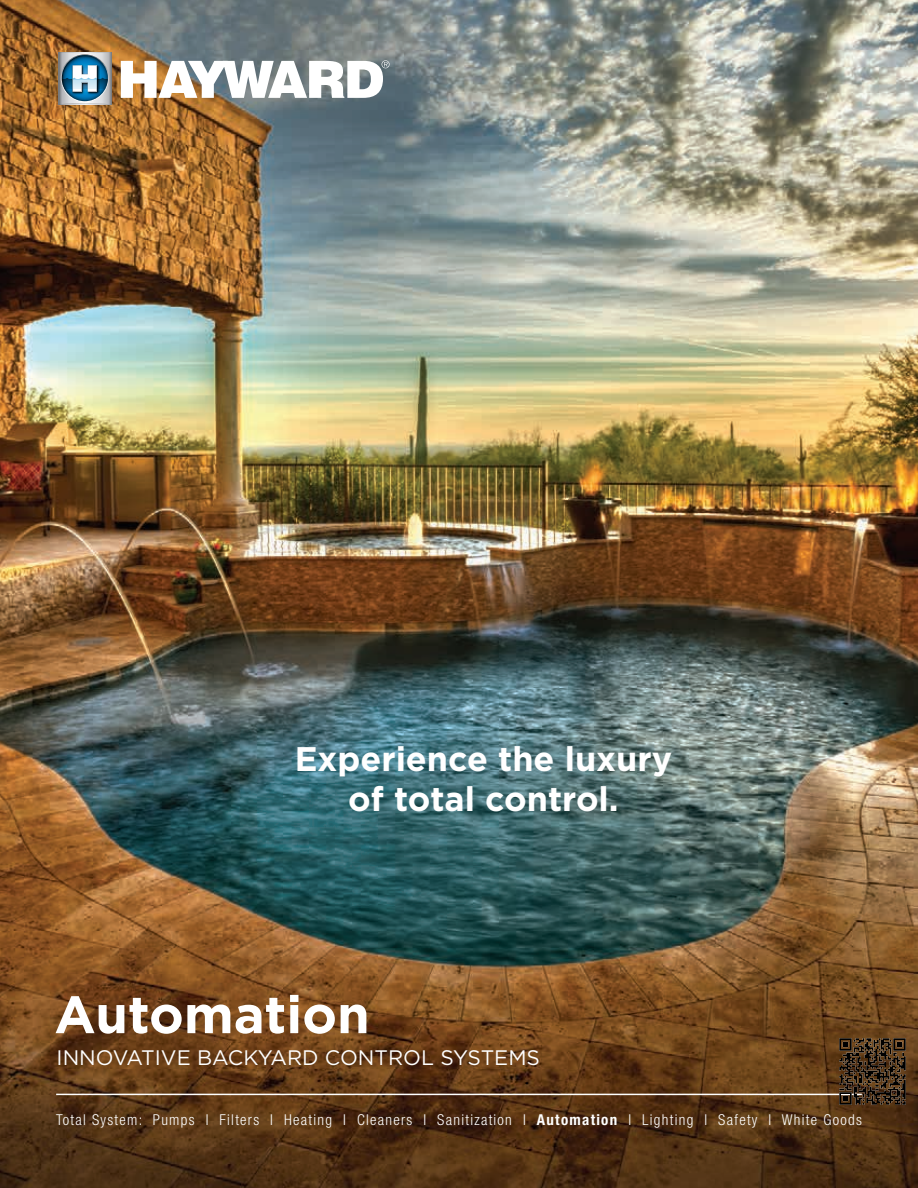
<style>
.page{position:relative;width:918px;height:1188px;background:#fff}
.page>*{position:absolute;margin:0;border:0;box-sizing:border-box;transform-origin:0 0}
.t1{font:700 52.5px "Gotham";color:#fff}
.t2{font:700 34.05px/39.9px "Gotham";color:#fff;text-align:center}
.t3{font:21px "Gotham";color:#fff}
.t4{font:300 condensed 15px "Helvetica Neue LT Std";letter-spacing:.085em;color:#fff}
.s1{font-weight:700}
</style>
<div class="page">
<img style="left:0;top:0;width:918px;height:1188px">
<img style="left:48px;top:40px;width:76px;height:79px">
<svg style="left:59px;top:52px;width:52px;height:1px"></svg>
<svg style="left:62px;top:55px;width:46px;height:46px"></svg>
<svg style="left:59px;top:65px;width:52px;height:39px"></svg>
<svg style="left:121px;top:60px;width:269px;height:38px"></svg>
<hr style="left:56px;top:1094px;width:806px;height:1px;background:#fff">
<img style="left:832px;top:1032px;width:80px;height:80px">
<p class="t2" style="left:295px;top:738px;width:379px">Experience the luxury of total control.</p>
<p class="t1" style="left:54px;top:984px;width:317px">Automation</p>
<p class="t3" style="left:57px;top:1046px;width:485px">INNOVATIVE BACKYARD CONTROL SYSTEMS</p>
<p class="t4" style="left:56px;top:1111px;width:807px">Total System: Pumps I Filters I Heating I Cleaners I Sanitization I <span class="s1">Automation</span> I Lighting I Safety I White Goods</p>
</div>
